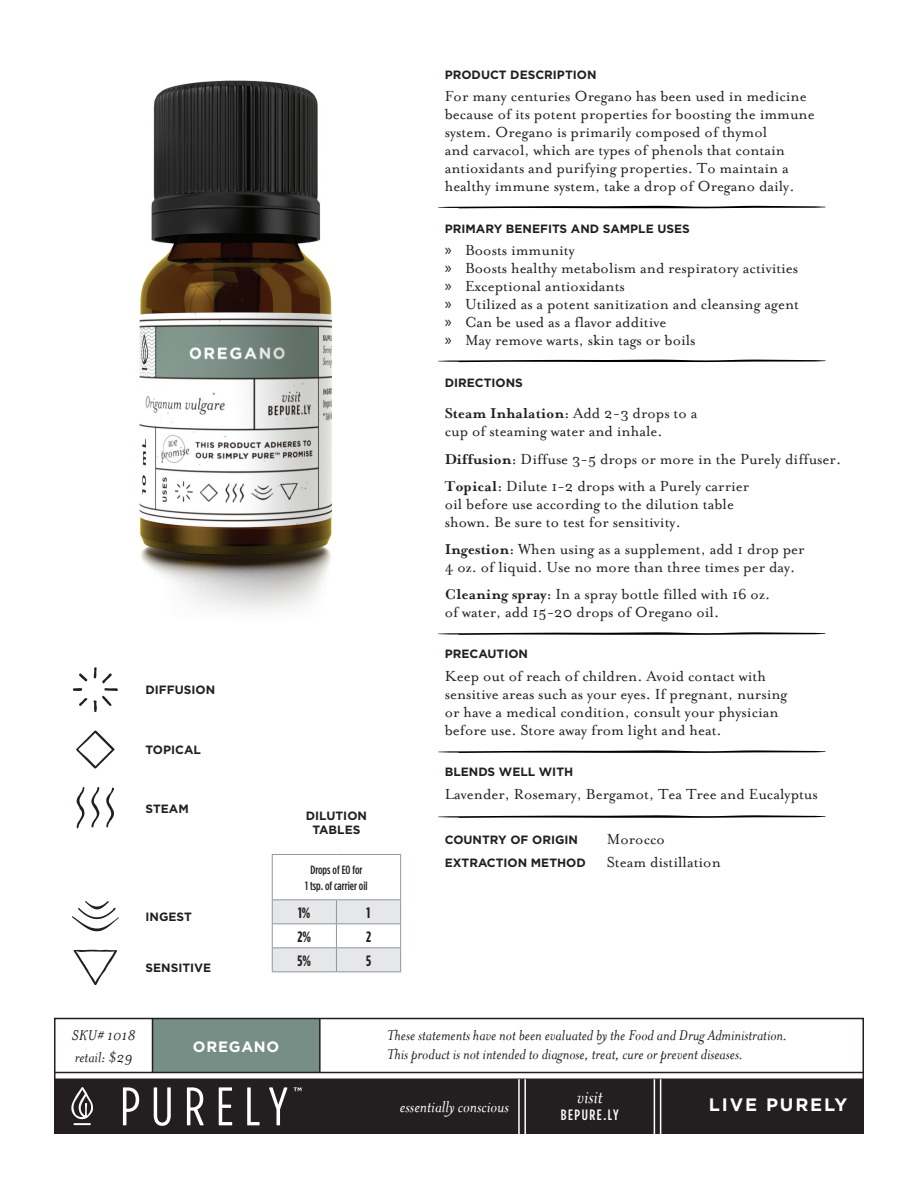
<style>
.page{position:relative;width:918px;height:1188px;background:#fff}
.page>*{position:absolute;margin:0;border:0;box-sizing:border-box;transform-origin:0 0}
.t1{font:italic 21px "Mrs Eaves";color:#fff}
.t2{font:italic 18px "Mrs Eaves";color:#fff}
.t3{font:700 18px "Gotham";letter-spacing:.1em;color:#fff}
.t4{font:16.5px/18px "Mrs Eaves Roman";color:#231f20}
.t5{font:italic 16.5px/19.5px "Mrs Eaves";color:#231f20}
.t6{font:700 15px "Gotham Condensed";color:#231f20}
.t7{font:500 15px "Gotham Condensed";letter-spacing:.1em;color:#fff}
.t8{font:700 15px "Gotham";letter-spacing:.05em;color:#fff}
.t9{font:700 12px/14.4px "Gotham";color:#231f20;text-align:center}
.t10{font:500 12px/16.5px "Gotham Condensed";color:#231f20;text-align:center}
.s1{font-family:"Myriad Pro"}
.s2{font-family:"Mrs Eaves";font-weight:700}
</style>
<div class="page">
<div style="left:153px;top:1019px;width:167px;height:54px;background:#778e87"></div>
<hr style="left:272px;top:854px;width:64px;height:1px;background:#939598">
<hr style="left:272px;top:855px;width:1px;height:44px;background:#939598">
<hr style="left:336px;top:854px;width:65px;height:1px;background:#939598">
<hr style="left:400px;top:855px;width:1px;height:44px;background:#939598">
<hr style="left:272px;top:899px;width:64px;height:1px;background:#939598">
<hr style="left:336px;top:899px;width:65px;height:1px;background:#939598">
<svg style="left:272px;top:900px;width:129px;height:71px"></svg>
<hr style="left:272px;top:971px;width:64px;height:1px;background:#939598">
<hr style="left:336px;top:971px;width:65px;height:1px;background:#939598">
<svg style="left:79px;top:673px;width:8px;height:9px"></svg>
<svg style="left:73px;top:688px;width:9px;height:3px"></svg>
<svg style="left:79px;top:698px;width:8px;height:8px"></svg>
<svg style="left:93px;top:667px;width:25px;height:45px"></svg>
<svg style="left:76px;top:731px;width:39px;height:38px"></svg>
<svg style="left:77px;top:787px;width:8px;height:42px"></svg>
<svg style="left:91px;top:787px;width:8px;height:40px"></svg>
<svg style="left:106px;top:788px;width:8px;height:39px"></svg>
<svg style="left:72px;top:901px;width:47px;height:30px"></svg>
<svg style="left:73px;top:950px;width:44px;height:35px"></svg>
<hr style="left:319px;top:1018px;width:2px;height:55px;background:#231f20">
<hr style="left:152px;top:1018px;width:1px;height:55px;background:#231f20">
<img style="left:139px;top:80px;width:194px;height:531px">
<svg style="left:438px;top:206px;width:388px;height:2px"></svg>
<svg style="left:438px;top:360px;width:388px;height:2px"></svg>
<svg style="left:438px;top:632px;width:388px;height:3px"></svg>
<svg style="left:438px;top:750px;width:388px;height:3px"></svg>
<svg style="left:438px;top:815px;width:388px;height:3px"></svg>
<div style="left:54px;top:1079px;width:810px;height:55px;background:#231f20"></div>
<svg style="left:123px;top:1087px;width:16px;height:38px"></svg>
<svg style="left:154px;top:1087px;width:17px;height:39px"></svg>
<svg style="left:187px;top:1087px;width:17px;height:38px"></svg>
<svg style="left:219px;top:1087px;width:13px;height:38px"></svg>
<svg style="left:247px;top:1087px;width:13px;height:38px"></svg>
<svg style="left:269px;top:1087px;width:19px;height:38px"></svg>
<svg style="left:294px;top:1087px;width:7px;height:4px"></svg>
<div style="left:54px;top:1018px;width:810px;height:116px;border:2px solid #231f20"></div>
<hr style="left:54px;top:1078px;width:810px;height:2px;background:#231f20">
<hr style="left:54px;top:1072px;width:810px;height:1px;background:#231f20">
<hr style="left:518px;top:1079px;width:2px;height:55px;background:#fff">
<hr style="left:654px;top:1079px;width:1px;height:55px;background:#fff">
<hr style="left:524px;top:1079px;width:2px;height:55px;background:#fff">
<hr style="left:389px;top:1079px;width:2px;height:55px;background:#231f20">
<hr style="left:660px;top:1079px;width:1px;height:55px;background:#fff">
<svg style="left:71px;top:1087px;width:22px;height:38px"></svg>
<p class="t9" style="left:146px;top:683px;width:71px">DIFFUSION</p>
<p class="t9" style="left:146px;top:743px;width:57px">TOPICAL</p>
<p class="t9" style="left:146px;top:801px;width:45px">STEAM</p>
<p class="t9" style="left:146px;top:909px;width:48px">INGEST</p>
<p class="t9" style="left:146px;top:961px;width:67px">SENSITIVE</p>
<p class="t9" style="left:306px;top:808px;width:63px">DILUTION<br>TABLES</p>
<p class="t10" style="left:305px;top:861px;width:64px">Drops of EO for<br>1 tsp. of carrier oil</p>
<p class="t6" style="left:298px;top:904px;width:14px">1%</p>
<p class="t6" style="left:367px;top:904px;width:5px">1</p>
<p class="t6" style="left:298px;top:928px;width:15px">2%</p>
<p class="t6" style="left:366px;top:928px;width:6px">2</p>
<p class="t6" style="left:298px;top:952px;width:15px">5%</p>
<p class="t6" style="left:366px;top:952px;width:6px">5</p>
<p class="t9" style="left:445px;top:67px;width:153px">PRODUCT DESCRIPTION</p>
<p class="t4" style="left:445px;top:87px;width:372px">For many centuries Oregano has been used in medicine because of its potent properties for boosting the immune system. Oregano is primarily composed of thymol<br>and carvacol, which are types of phenols that contain antioxidants and purifying properties. To maintain a healthy immune system, take a drop of Oregano daily.</p>
<p class="t9" style="left:445px;top:221px;width:247px">PRIMARY BENEFITS AND SAMPLE USES</p>
<p class="t4" style="left:445px;top:241px;width:132px"><span class="s1">»</span> Boosts immunity</p>
<p class="t4" style="left:445px;top:259px;width:355px"><span class="s1">»</span> Boosts healthy metabolism and respiratory activities</p>
<p class="t4" style="left:445px;top:277px;width:182px"><span class="s1">»</span> Exceptional antioxidants</p>
<p class="t4" style="left:445px;top:295px;width:356px"><span class="s1">»</span> Utilized as a potent sanitization and cleansing agent</p>
<p class="t4" style="left:445px;top:313px;width:223px"><span class="s1">»</span> Can be used as a flavor additive</p>
<p class="t4" style="left:445px;top:331px;width:252px"><span class="s1">»</span> May remove warts, skin tags or boils</p>
<p class="t9" style="left:445px;top:375px;width:80px">DIRECTIONS</p>
<p class="t4" style="left:445px;top:405px;width:254px"><span class="s2">Steam Inhalation:</span> Add 2-3 drops to a cup of steaming water and inhale.</p>
<p class="t4" style="left:445px;top:450px;width:398px"><span class="s2">Diffusion:</span> Diffuse 3-5 drops or more in the Purely diffuser.</p>
<p class="t4" style="left:445px;top:477px;width:306px"><span class="s2">Topical:</span> Dilute 1-2 drops with a Purely carrier oil before use according to the dilution table shown. Be sure to test for sensitivity.</p>
<p class="t4" style="left:445px;top:540px;width:361px"><span class="s2">Ingestion:</span> When using as a supplement, add 1 drop per<br>4 oz. of liquid. Use no more than three times per day.</p>
<p class="t4" style="left:445px;top:585px;width:327px"><span class="s2">Cleaning spray:</span> In a spray bottle filled with 16 oz. of water, add 15-20 drops of Oregano oil.</p>
<p class="t9" style="left:445px;top:647px;width:85px">PRECAUTION</p>
<p class="t4" style="left:445px;top:667px;width:344px">Keep out of reach of children. Avoid contact with sensitive areas such as your eyes. If pregnant, nursing or have a medical condition, consult your physician before use. Store away from light and heat.</p>
<p class="t9" style="left:445px;top:765px;width:130px">BLENDS WELL WITH</p>
<p class="t4" style="left:445px;top:785px;width:375px">Lavender, Rosemary, Bergamot, Tea Tree and Eucalyptus</p>
<p class="t9" style="left:445px;top:833px;width:135px">COUNTRY OF ORIGIN</p>
<p class="t4" style="left:607px;top:830px;width:60px">Morocco</p>
<p class="t9" style="left:445px;top:855px;width:143px">EXTRACTION METHOD</p>
<p class="t4" style="left:607px;top:853px;width:116px">Steam distillation</p>
<p class="t5" style="left:72px;top:1025px;width:65px">SKU# 1018</p>
<p class="t5" style="left:75px;top:1047px;width:59px">retail: $29</p>
<p class="t8" style="left:193px;top:1036px;width:88px">OREGANO</p>
<p class="t5" style="left:387px;top:1025px;width:402px">These statements have not been evaluated by the Food and Drug Administration.<br>This product is not intended to diagnose, treat, cure or prevent diseases.</p>
<p class="t1" style="left:577px;top:1086px;width:27px">visit</p>
<p class="t7" style="left:561px;top:1106px;width:59px">BEPURE.LY</p>
<p class="t2" style="left:400px;top:1096px;width:110px">essentially conscious</p>
<p class="t3" style="left:709px;top:1093px;width:140px">LIVE PURELY</p>
</div>
